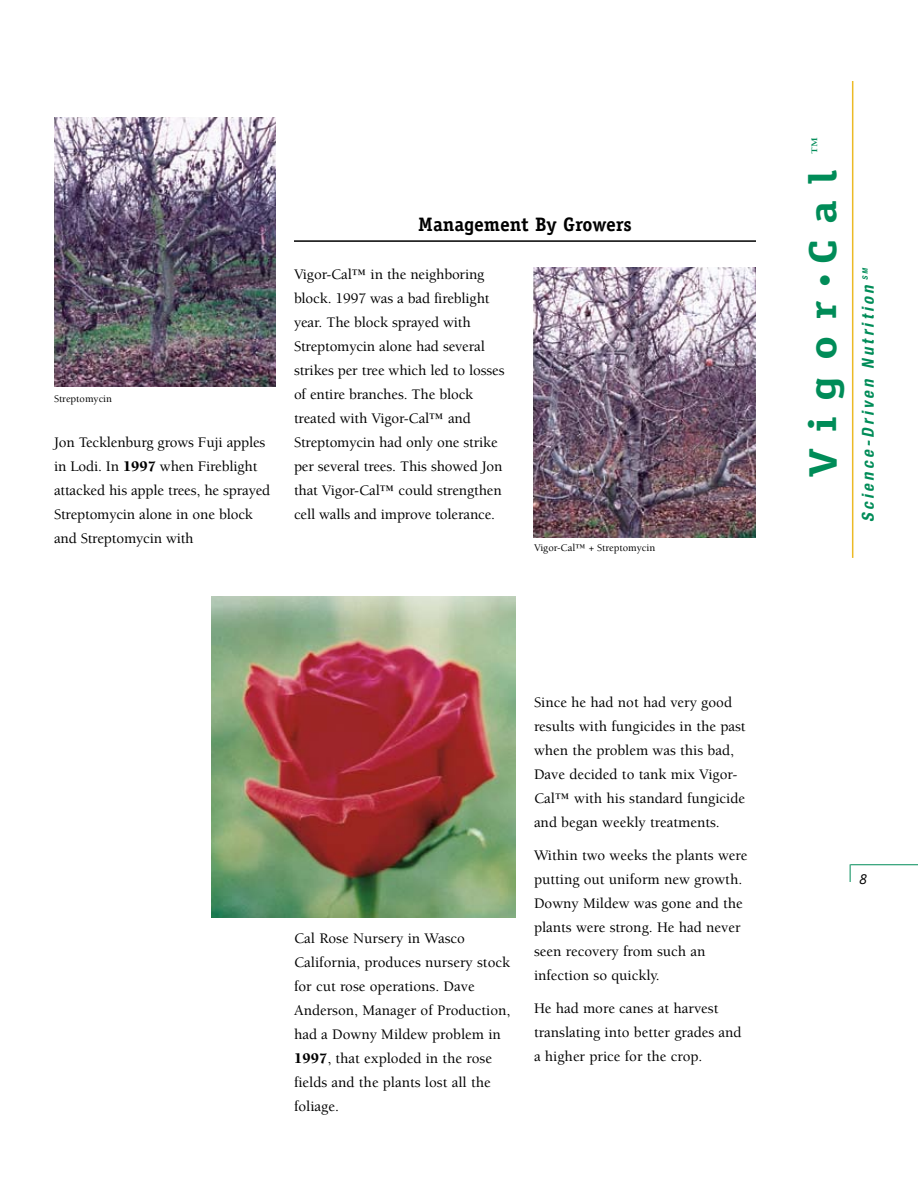
<style>
.page{position:relative;width:918px;height:1188px;background:#fff}
.page>*{position:absolute;margin:0;border:0;box-sizing:border-box;transform-origin:0 0}
.t1{font:700 39px "Officina Serif";letter-spacing:.345em;color:#008c58;scale:1.2 1}
.t2{font:700 19.5px "Officina Serif";color:#000}
.t3{font:italic 700 condensed 16.5px "Helvetica Neue LT Pro";color:#008c58}
.t4{font:500 15px/24px "Berkeley";color:#000}
.t5{font:italic 15px "Officina Serif";color:#000}
.t6{font:500 15px "Berkeley";color:#008c58;scale:1.2 1}
.t7{font:500 10.5px "Berkeley";color:#000}
.s1{font-weight:900}
.s2{font-size:27px}
</style>
<div class="page">
<hr style="left:850px;top:864px;width:68px;height:1px;background:#008c58">
<svg style="left:850px;top:864px;width:1px;height:18px"></svg>
<img style="left:54px;top:117px;width:222px;height:270px">
<img style="left:534px;top:267px;width:222px;height:270px">
<img style="left:211px;top:596px;width:305px;height:322px">
<hr style="left:294px;top:240px;width:462px;height:2px;background:#000">
<hr style="left:852px;top:81px;width:1px;height:477px;background:#ecba25">
<p class="t7" style="left:54px;top:393px;width:60px">Streptomycin</p>
<p class="t4" style="left:54px;top:430px;width:218px">Jon Tecklenburg grows Fuji apples in Lodi. In <span class="s1">1997</span> when Fireblight attacked his apple trees, he sprayed<br>Streptomycin alone in one block and Streptomycin with</p>
<h2 class="t2" style="left:418px;top:213px;width:215px">Management By Growers</h2>
<p class="t4" style="left:294px;top:262px;width:212px">Vigor-Cal™ in the neighboring block. 1997 was a bad fireblight year. The block sprayed with<br>Streptomycin alone had several strikes per tree which led to losses of entire branches. The block treated with Vigor-Cal™ and<br>Streptomycin had only one strike per several trees. This showed Jon that Vigor-Cal™ could strengthen cell walls and improve tolerance.</p>
<p class="t7" style="left:534px;top:542px;width:123px">Vigor-Cal™ + Streptomycin</p>
<p class="t4" style="left:294px;top:926px;width:218px">Cal Rose Nursery in Wasco<br>California, produces nursery stock for cut rose operations. Dave<br>Anderson, Manager of Production, had a Downy Mildew problem in<br><span class="s1">1997</span>, that exploded in the rose fields and the plants lost all the foliage.</p>
<p class="t4" style="left:534px;top:690px;width:213px">Since he had not had very good results with fungicides in the past when the problem was this bad,<br>Dave decided to tank mix Vigor-<br>Cal™ with his standard fungicide and began weekly treatments.</p>
<p class="t4" style="left:534px;top:843px;width:215px">Within two weeks the plants were putting out uniform new growth.<br>Downy Mildew was gone and the plants were strong. He had never seen recovery from such an infection so quickly.</p>
<p class="t4" style="left:534px;top:996px;width:209px">He had more canes at harvest translating into better grades and a higher price for the crop.</p>
<p class="t6" style="left:809px;top:154px;width:16px;rotate:-90deg">™</p>
<h1 class="t1" style="left:799px;top:477px;width:257px;rotate:-90deg">Vigor<span class="s2">•</span>Cal</h1>
<p class="t3" style="left:858px;top:522px;width:256px;rotate:-90deg">Science-Driven Nutrition <sup>SM</sup></p>
<p class="t5" style="left:860px;top:871px;width:9px">8</p>
</div>
